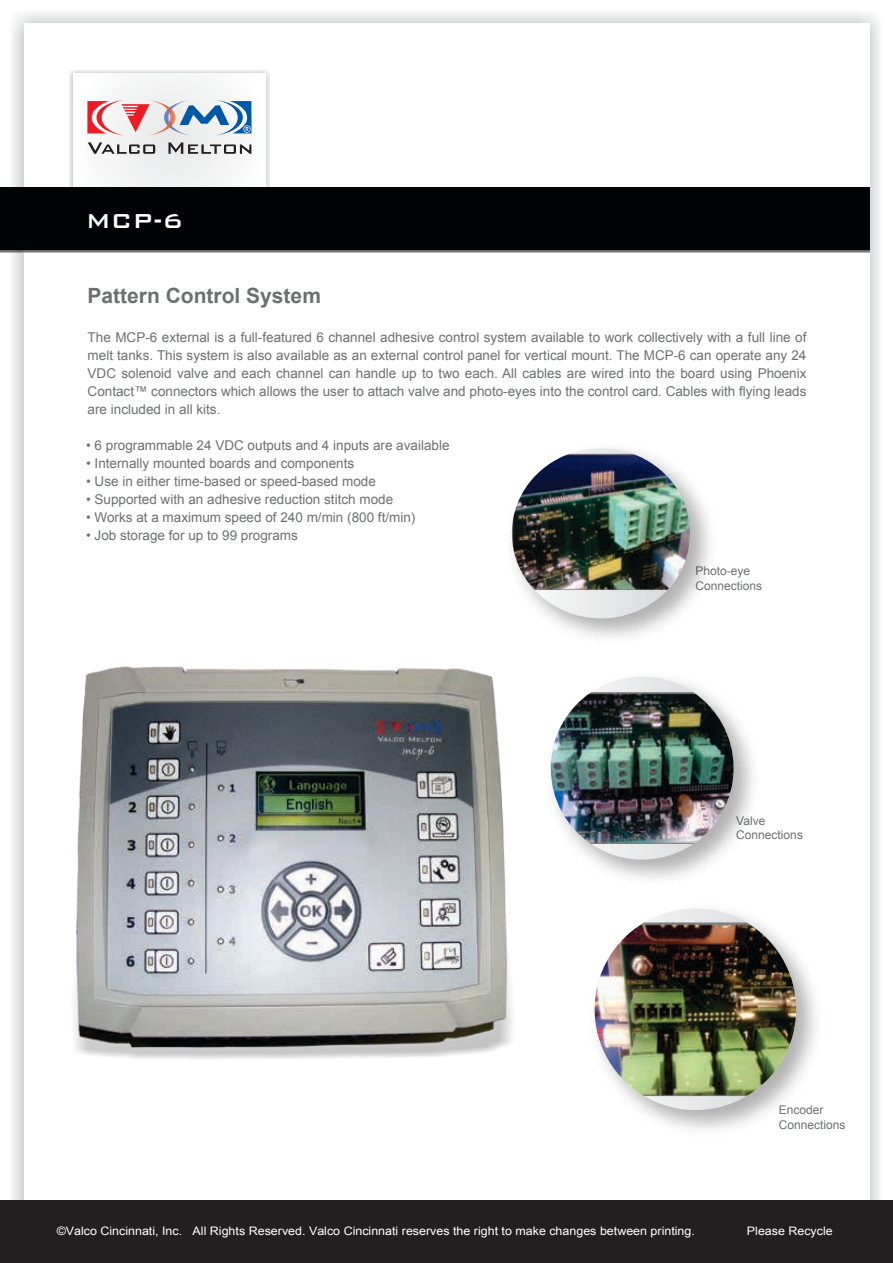
<style>
.page{position:relative;width:893px;height:1263px;background:#fff}
.page>*{position:absolute;margin:0;border:0;box-sizing:border-box;transform-origin:0 0}
.t1{font:500 27px "Bank Gothic BT";color:#fff}
.t2{font:700 21px "Arial";color:#6d6f71}
.t3{font:13.5px/18px "Arial";color:#6d6f71;text-align:justify}
.t4{font:12px/15px "Arial";color:#6d6f71}
.t5{font:11.7px "Arial";color:#fff;scale:1.07 1}
</style>
<div class="page">
<img style="left:11px;top:13px;width:869px;height:1187px">
<div style="left:24px;top:24px;width:845px;height:1210px;background:#fff"></div>
<img style="left:70px;top:70px;width:199px;height:117px">
<div style="left:74px;top:73px;width:191px;height:132px;background:#f5f6f6"></div>
<img style="left:0;top:250px;width:869px;height:2px">
<div style="left:0;top:187px;width:869px;height:63px;background:#020304"></div>
<div style="left:0;top:1200px;width:893px;height:63px;background:#231f20"></div>
<img style="left:175px;top:102px;width:5px;height:34px">
<img style="left:150px;top:100px;width:25px;height:36px">
<svg style="left:88px;top:142px;width:163px;height:12px"></svg>
<svg style="left:87px;top:100px;width:63px;height:36px"></svg>
<svg style="left:180px;top:100px;width:72px;height:36px"></svg>
<img style="left:74px;top:667px;width:438px;height:392px">
<svg style="left:520px;top:448px;width:170px;height:170px"></svg>
<img style="left:512px;top:453px;width:178px;height:137px">
<img style="left:550px;top:676px;width:203px;height:202px">
<div style="left:551px;top:677px;width:183px;height:182px;background:#e8e8e9;border-radius:91px"></div>
<img style="left:551px;top:692px;width:183px;height:152px">
<img style="left:594px;top:911px;width:222px;height:219px">
<div style="left:595px;top:908px;width:201px;height:202px;background:#e8e8e9;border-radius:101px"></div>
<img style="left:595px;top:922px;width:201px;height:174px">
<h1 class="t1" style="left:86px;top:206px;width:99px">MCP-6</h1>
<h2 class="t2" style="left:88px;top:282px;width:235px">Pattern Control System</h2>
<p class="t3" style="left:88px;top:329px;width:720px">The MCP-6 external is a full-featured 6 channel adhesive control system available to work collectively with a full line of melt tanks. This system is also available as an external control panel for vertical mount. The MCP-6 can operate any 24<br>VDC solenoid valve and each channel can handle up to two each. All cables are wired into the board using Phoenix Contact™ connectors which allows the user to attach valve and photo-eyes into the control card. Cables with flying leads are included in all kits.</p>
<p class="t3" style="left:86px;top:436px;width:365px">• 6 programmable 24 VDC outputs and 4 inputs are available</p>
<p class="t3" style="left:86px;top:454px;width:270px">• Internally mounted boards and components</p>
<p class="t3" style="left:86px;top:472px;width:291px">• Use in either time-based or speed-based mode</p>
<p class="t3" style="left:86px;top:490px;width:309px">• Supported with an adhesive reduction stitch mode</p>
<p class="t3" style="left:86px;top:508px;width:331px">• Works at a maximum speed of 240 m/min (800 ft/min)</p>
<p class="t3" style="left:86px;top:526px;width:213px">• Job storage for up to 99 programs</p>
<p class="t4" style="left:695px;top:564px;width:68px">Photo-eye<br>Connections</p>
<p class="t4" style="left:736px;top:814px;width:68px;line-height:13.6px">Valve<br>Connections</p>
<p class="t4" style="left:779px;top:1102px;width:68px">Encoder<br>Connections</p>
<p class="t5" style="left:57px;top:1223px;width:598px">©Valco Cincinnati, Inc. All Rights Reserved. Valco Cincinnati reserves the right to make changes between printing.</p>
<p class="t5" style="left:747px;top:1223px;width:82px">Please Recycle</p>
</div>
